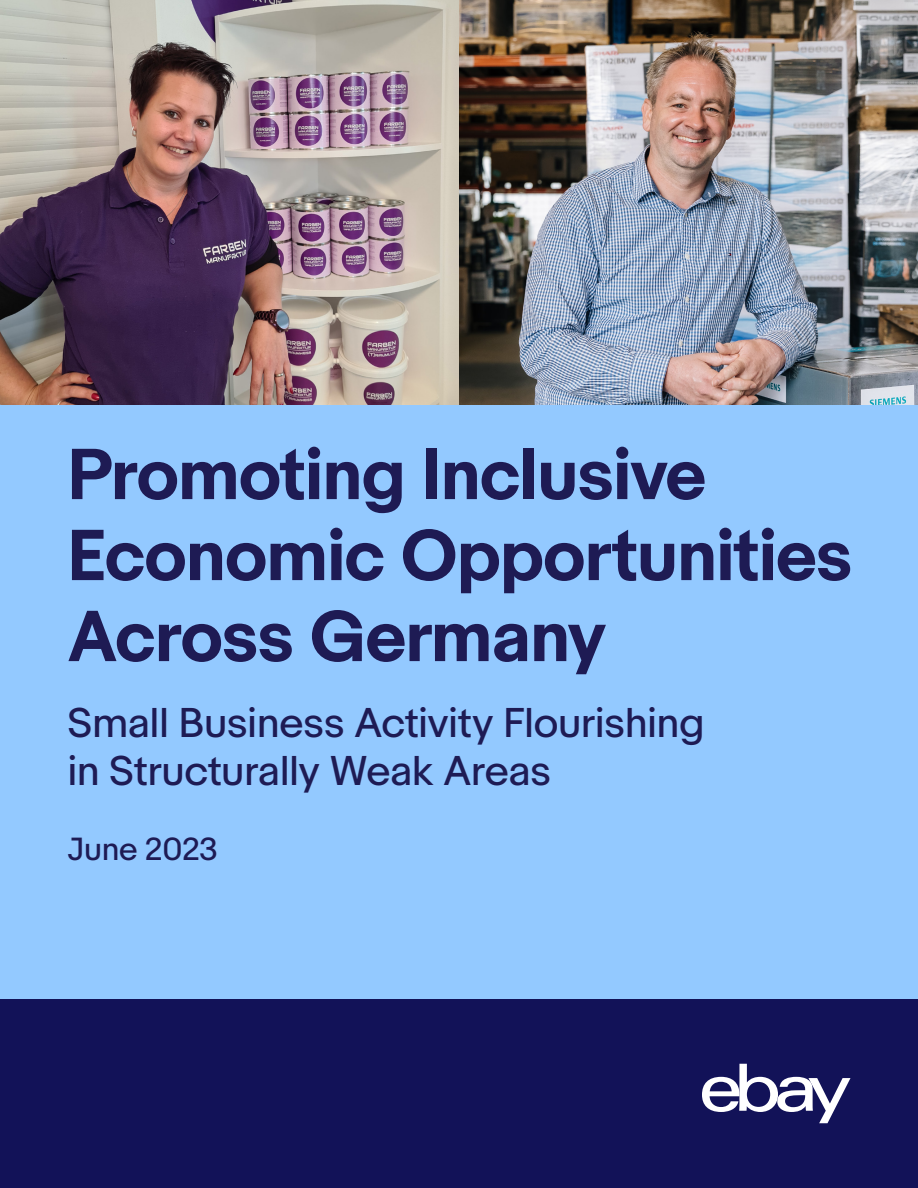
<style>
.page{position:relative;width:918px;height:1188px;background:#fff}
.page>*{position:absolute;margin:0;border:0;box-sizing:border-box;transform-origin:0 0}
.Cover_Title{font:700 67.5px/81px "Market Sans";letter-spacing:-.015em;color:#1e1b54}
.Pull_Quote{font:39px/48px "Market Sans";letter-spacing:-.015em;color:#1e1b54}
.t1{font:30px "Market Sans";letter-spacing:-.01em;color:#1e1b54}
</style>
<div class="page">
<div style="left:0;top:236px;width:918px;height:952px;background:#93c9ff"></div>
<img style="left:0;top:0;width:459px;height:405px">
<img style="left:459px;top:0;width:459px;height:405px">
<div style="left:0;top:999px;width:918px;height:189px;background:#121258"></div>
<svg style="left:702px;top:1064px;width:148px;height:59px"></svg>
<p class="Cover_Title" style="left:68px;top:437px;width:787px">Promoting Inclusive<br>Economic Opportunities<br>Across Germany</p>
<p class="Pull_Quote" style="left:68px;top:700px;width:639px">Small Business Activity Flourishing in Structurally Weak Areas</p>
<h1 class="t1" style="left:68px;top:831px;width:152px">June 2023</h1>
</div>
